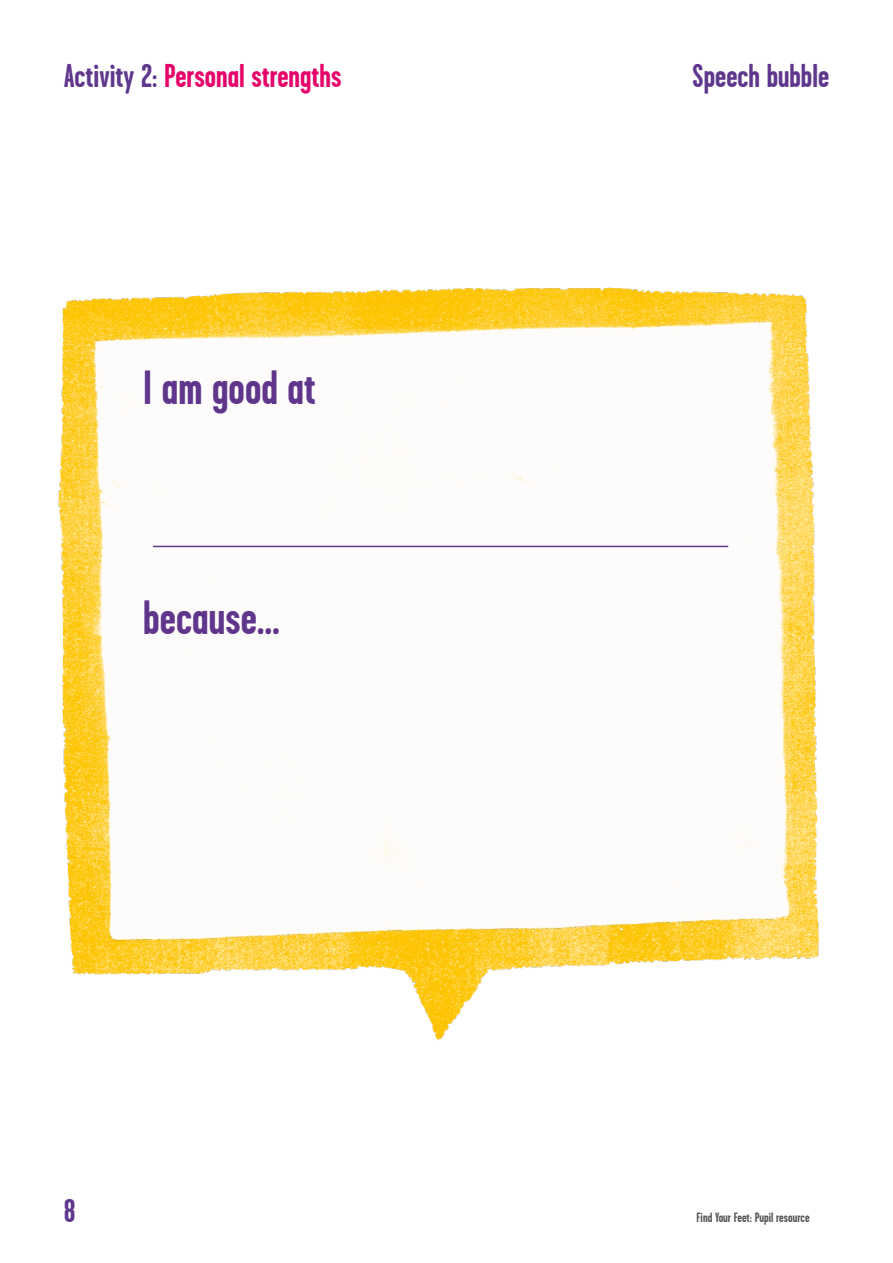
<style>
.page{position:relative;width:893px;height:1263px;background:#fff}
.page>*{position:absolute;margin:0;border:0;box-sizing:border-box;transform-origin:0 0}
.t1{font:700 48px "Garage Gothic";color:#60368c}
.t2{font:700 33px "Garage Gothic";color:#e60069}
.t3{font:700 33px "Garage Gothic";color:#5f378d}
.t4{font:700 13.5px "Garage Gothic";color:#555454}
.s1{color:#5f378d}
</style>
<div class="page">
<img style="left:58px;top:287px;width:761px;height:753px">
<img style="left:74px;top:318px;width:722px;height:643px">
<hr style="left:153px;top:546px;width:575px;height:1px;background:#60368c">
<p class="t2" style="left:64px;top:58px;width:279px"><span class="s1">Activity 2:</span> Personal strengths</p>
<p class="t3" style="left:692px;top:58px;width:138px">Speech bubble</p>
<h1 class="t1" style="left:143px;top:361px;width:174px">I am good at</h1>
<h1 class="t1" style="left:143px;top:592px;width:138px">because...</h1>
<p class="t3" style="left:64px;top:1193px;width:13px">8</p>
<p class="t4" style="left:697px;top:1210px;width:114px">Find Your Feet: Pupil resource</p>
</div>
